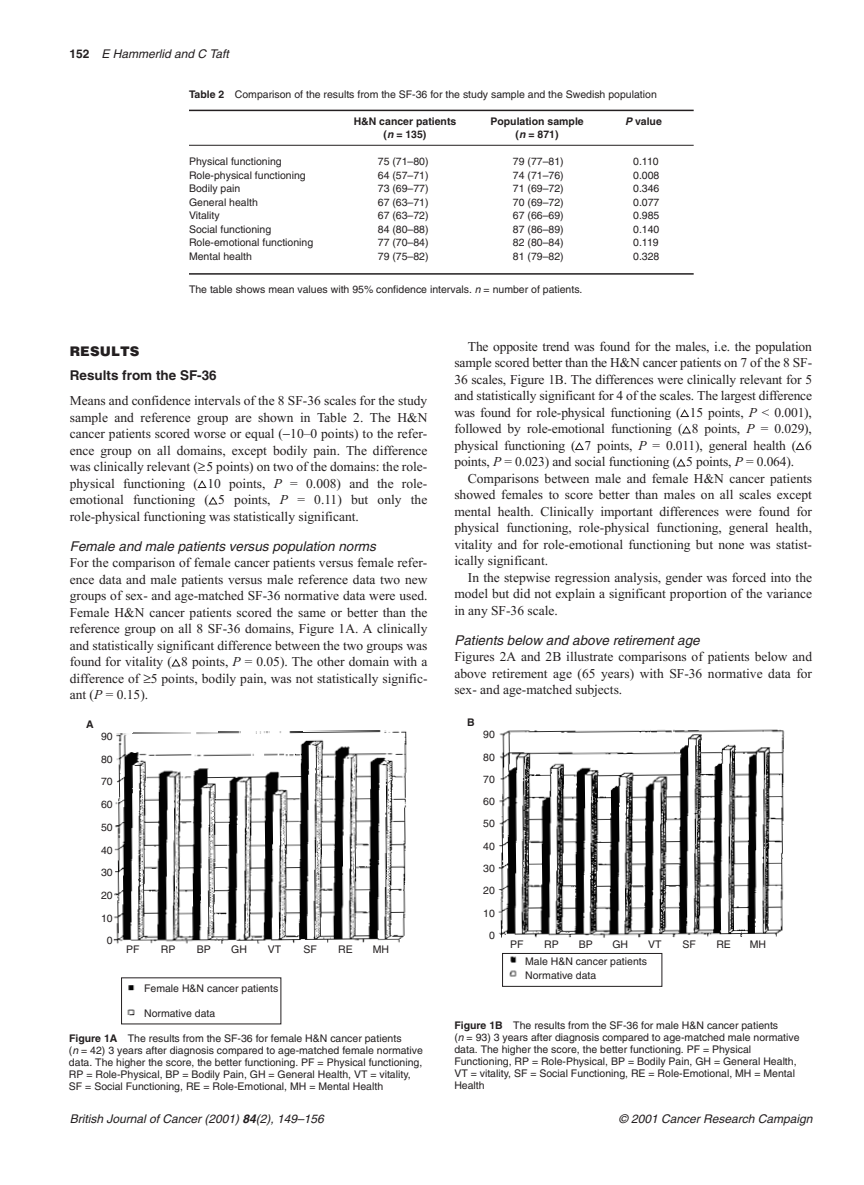
<style>
.page{position:relative;width:864px;height:1185px;background:#fff}
.page>*{position:absolute;margin:0;border:0;box-sizing:border-box;transform-origin:0 0}
.t1{font:13.5px/16.5px "Times New Roman";color:#231f20;text-align:justify}
.t2{font:italic 13.5px "Helvetica";color:#231f20}
.t3{font:700 13.5px "Helvetica";color:#231f20}
.t4{font:italic 12px "Helvetica";color:#231f20}
.t5{font:10.5px/12px "Helvetica";color:#231f20}
.t6{font:10.5px "Helvetica 2";color:#231f20}
.t7{font:10.5px "Helvetica 3";color:#231f20}
.t8{font:700 10.5px "Helvetica";color:#231f20}
.t9{font:10.5px "Helvetica Bold 2";color:#231f20}
.t10{font:10.5px "Helvetica Bold 3";color:#231f20}
.s1{font-weight:700;font-style:normal}
.s2{font-weight:700}
.s3{font-style:italic}
.s4{color:#fff}
</style>
<div class="page">
<hr style="left:189px;top:110px;width:505px;height:1px;background:#231f20">
<hr style="left:189px;top:145px;width:505px;height:1px;background:#231f20">
<hr style="left:189px;top:273px;width:505px;height:2px;background:#231f20">
<img style="left:113px;top:730px;width:294px;height:285px">
<img style="left:498px;top:729px;width:287px;height:253px">
<div style="left:502px;top:953px;width:160px;height:34px;border:1px solid #231f20"></div>
<p class="t4" style="left:69px;top:46px;width:164px"><span class="s1">1 5 2</span> E Hammerlid and C Taft</p>
<p class="t5" style="left:189px;top:88px;width:469px"><span class="s2">Table 2</span> Comparison of the results from the SF-36 for the study sample and the Swedish population</p>
<p class="t8" style="left:354px;top:115px;width:104px">H&amp;N cancer patients</p>
<p class="t8" style="left:490px;top:115px;width:95px">Population sample</p>
<p class="t8" style="left:625px;top:115px;width:38px"><span class="s3">P</span>value</p>
<p class="t8" style="left:384px;top:128px;width:44px">(<span class="s3">n</span>= 135)</p>
<p class="t8" style="left:516px;top:128px;width:44px">(<span class="s3">n</span>= 871)</p>
<p class="t5" style="left:189px;top:155px;width:94px">Physical functioning</p>
<p class="t5" style="left:378px;top:155px;width:52px">75 (71–80)</p>
<p class="t5" style="left:513px;top:155px;width:52px">79 (77–81)</p>
<p class="t5" style="left:633px;top:155px;width:27px">0.110</p>
<p class="t5" style="left:189px;top:169px;width:118px">Role-physical functioning</p>
<p class="t5" style="left:378px;top:169px;width:52px">64 (57–71)</p>
<p class="t5" style="left:513px;top:169px;width:52px">74 (71–76)</p>
<p class="t5" style="left:633px;top:169px;width:28px">0.008</p>
<p class="t5" style="left:189px;top:182px;width:53px">Bodily pain</p>
<p class="t5" style="left:378px;top:182px;width:52px">73 (69–77)</p>
<p class="t5" style="left:513px;top:182px;width:52px">71 (69–72)</p>
<p class="t5" style="left:633px;top:182px;width:28px">0.346</p>
<p class="t5" style="left:189px;top:196px;width:70px">General health</p>
<p class="t5" style="left:378px;top:196px;width:52px">67 (63–71)</p>
<p class="t5" style="left:513px;top:196px;width:52px">70 (69–72)</p>
<p class="t5" style="left:633px;top:196px;width:28px">0.077</p>
<p class="t5" style="left:189px;top:209px;width:32px">Vitality</p>
<p class="t5" style="left:378px;top:209px;width:52px">67 (63–72)</p>
<p class="t5" style="left:513px;top:209px;width:52px">67 (66–69)</p>
<p class="t5" style="left:633px;top:209px;width:28px">0.985</p>
<p class="t5" style="left:189px;top:223px;width:84px">Social functioning</p>
<p class="t5" style="left:378px;top:223px;width:52px">84 (80–88)</p>
<p class="t5" style="left:513px;top:223px;width:52px">87 (86–89)</p>
<p class="t5" style="left:633px;top:223px;width:28px">0.140</p>
<p class="t5" style="left:189px;top:236px;width:126px">Role-emotional functioning</p>
<p class="t5" style="left:378px;top:236px;width:52px">77 (70–84)</p>
<p class="t5" style="left:513px;top:236px;width:52px">82 (80–84)</p>
<p class="t5" style="left:633px;top:236px;width:27px">0.119</p>
<p class="t5" style="left:189px;top:250px;width:65px">Mental health</p>
<p class="t5" style="left:378px;top:250px;width:52px">79 (75–82)</p>
<p class="t5" style="left:513px;top:250px;width:52px">81 (79–82)</p>
<p class="t5" style="left:633px;top:250px;width:28px">0.328</p>
<p class="t5" style="left:189px;top:284px;width:395px">The table shows mean values with 95% confidence intervals. <span class="s3">n</span>= number of patients.</p>
<p class="t3" style="left:70px;top:367px;width:149px">Results from the SF-36</p>
<p class="t1" style="left:70px;top:394px;width:359px">Means and confidence intervals of the 8 SF-36 scales for the study sample and reference group are shown in Table 2. The H&amp;N cancer patients scored worse or equal (−10–0 points) to the refer&shy;ence group on all domains, except bodily pain. The difference was clinically relevant (≥5 points) on two of the domains: the role&shy;physical functioning (<span class="s4">▲</span>10 points, <span class="s3">P</span> = 0.008) and the role&shy;emotional functioning (<span class="s4">▲</span>5 points, <span class="s3">P</span> = 0.11) but only the role-physical functioning was statistically significant.</p>
<p class="t2" style="left:70px;top:538px;width:311px">Female and male patients versus population norms</p>
<p class="t1" style="left:70px;top:556px;width:359px">For the comparison of female cancer patients versus female refer&shy;ence data and male patients versus male reference data two new groups of sex- and age-matched SF-36 normative data were used.<br>Female H&amp;N cancer patients scored the same or better than the reference group on all 8 SF-36 domains, Figure 1A. A clinically and statistically significant difference between the two groups was found for vitality (<span class="s4">▲</span>8 points, <span class="s3">P</span> = 0.05). The other domain with a difference of ≥5 points, bodily pain, was not statistically signific&shy;ant (<span class="s3">P</span> = 0.15).</p>
<p class="t1" style="left:454px;top:339px;width:359px;text-indent:14px">The opposite trend was found for the males, i.e. the population sample scored better than the H&amp;N cancer patients on 7 of the 8 SF-36 scales, Figure 1B. The differences were clinically relevant for 5 and statistically significant for 4 of the scales. The largest difference was found for role-physical functioning (<span class="s4">▲</span>15 points, <span class="s3">P</span> &lt; 0.001), followed by role-emotional functioning (<span class="s4">▲</span>8 points, <span class="s3">P</span> = 0.029), physical functioning (<span class="s4">▲</span>7 points, <span class="s3">P</span> = 0.011), general health (<span class="s4">▲</span>6 points, <span class="s3">P</span> = 0.023) and social functioning (<span class="s4">▲</span>5 points, <span class="s3">P</span> = 0.064).</p>
<p class="t1" style="left:454px;top:471px;width:359px;text-indent:14px">Comparisons between male and female H&amp;N cancer patients showed females to score better than males on all scales except mental health. Clinically important differences were found for physical functioning, role-physical functioning, general health, vitality and for role-emotional functioning but none was statist&shy;ically significant.</p>
<p class="t1" style="left:454px;top:570px;width:359px;text-indent:14px">In the stepwise regression analysis, gender was forced into the model but did not explain a significant proportion of the variance in any SF-36 scale.</p>
<p class="t2" style="left:454px;top:632px;width:250px">Patients below and above retirementage</p>
<p class="t1" style="left:454px;top:650px;width:359px">Figures 2A and 2B illustrate comparisons of patients below and above retirement age (65 years) with SF-36 normative data for sex- and age-matched subjects.</p>
<p class="t9" style="left:86px;top:717px;width:9px">A</p>
<p class="t10" style="left:467px;top:716px;width:9px">B</p>
<p class="t6" style="left:101px;top:730px;width:13px">90</p>
<p class="t7" style="left:483px;top:729px;width:13px">90</p>
<p class="t6" style="left:101px;top:753px;width:13px">80</p>
<p class="t7" style="left:483px;top:751px;width:13px">80</p>
<p class="t6" style="left:101px;top:776px;width:13px">70</p>
<p class="t7" style="left:483px;top:773px;width:13px">70</p>
<p class="t6" style="left:101px;top:798px;width:13px">60</p>
<p class="t7" style="left:483px;top:795px;width:13px">60</p>
<p class="t6" style="left:101px;top:821px;width:13px">50</p>
<p class="t7" style="left:483px;top:818px;width:13px">50</p>
<p class="t6" style="left:101px;top:844px;width:13px">40</p>
<p class="t7" style="left:483px;top:840px;width:13px">40</p>
<p class="t6" style="left:101px;top:866px;width:13px">30</p>
<p class="t7" style="left:483px;top:862px;width:13px">30</p>
<p class="t6" style="left:101px;top:889px;width:13px">20</p>
<p class="t7" style="left:483px;top:885px;width:13px">20</p>
<p class="t6" style="left:101px;top:912px;width:13px">10</p>
<p class="t7" style="left:483px;top:907px;width:13px">10</p>
<p class="t6" style="left:107px;top:934px;width:7px">0</p>
<p class="t6" style="left:126px;top:944px;width:15px">PF</p>
<p class="t6" style="left:161px;top:944px;width:16px">RP</p>
<p class="t6" style="left:197px;top:944px;width:16px">BP</p>
<p class="t6" style="left:231px;top:944px;width:17px">GH</p>
<p class="t6" style="left:268px;top:944px;width:15px">VT</p>
<p class="t6" style="left:303px;top:944px;width:15px">SF</p>
<p class="t6" style="left:338px;top:944px;width:16px">RE</p>
<p class="t6" style="left:373px;top:944px;width:18px">MH</p>
<p class="t7" style="left:489px;top:929px;width:7px">0</p>
<p class="t7" style="left:510px;top:938px;width:15px">PF</p>
<p class="t7" style="left:544px;top:938px;width:16px">RP</p>
<p class="t7" style="left:579px;top:938px;width:16px">BP</p>
<p class="t7" style="left:612px;top:938px;width:17px">GH</p>
<p class="t7" style="left:648px;top:938px;width:15px">VT</p>
<p class="t7" style="left:682px;top:938px;width:15px">SF</p>
<p class="t7" style="left:716px;top:938px;width:16px">RE</p>
<p class="t7" style="left:750px;top:938px;width:18px">MH</p>
<p class="t7" style="left:525px;top:955px;width:123px">Male H&amp;N cancer patients</p>
<p class="t7" style="left:525px;top:969px;width:73px">Normative data</p>
<p class="t6" style="left:144px;top:982px;width:136px">Female H&amp;N cancer patients</p>
<p class="t6" style="left:144px;top:1007px;width:73px">Normative data</p>
<p class="t5" style="left:69px;top:1032px;width:355px"><span class="s2">Figure 1A</span> The results from the SF-36 for female H&amp;N cancer patients<br>(<span class="s3">n</span>= 42) 3 years after diagnosis compared to age-matched female normative data. The higher the score, the better functioning. PF = Physical functioning, RP = Role-Physical, BP = Bodily Pain, GH = General Health, VT = vitality, SF = Social Functioning, RE = Role-Emotional, MH = Mental Health</p>
<p class="t5" style="left:454px;top:1019px;width:347px"><span class="s2">Figure 1B</span> The results from the SF-36 for male H&amp;N cancer patients<br>(<span class="s3">n</span>= 93) 3 years after diagnosis compared to age-matched male normative data. The higher the score, the better functioning. PF = Physical Functioning, RP = Role-Physical, BP = Bodily Pain, GH = General Health, VT = vitality, SF = Social Functioning, RE = Role-Emotional, MH = Mental Health</p>
<p class="t4" style="left:70px;top:1112px;width:258px">British JournalofCancer(2001)<span class="s2">84</span>(2),149–156</p>
<p class="t4" style="left:619px;top:1112px;width:198px">© 2001 CancerResearch Campaign</p>
</div>
